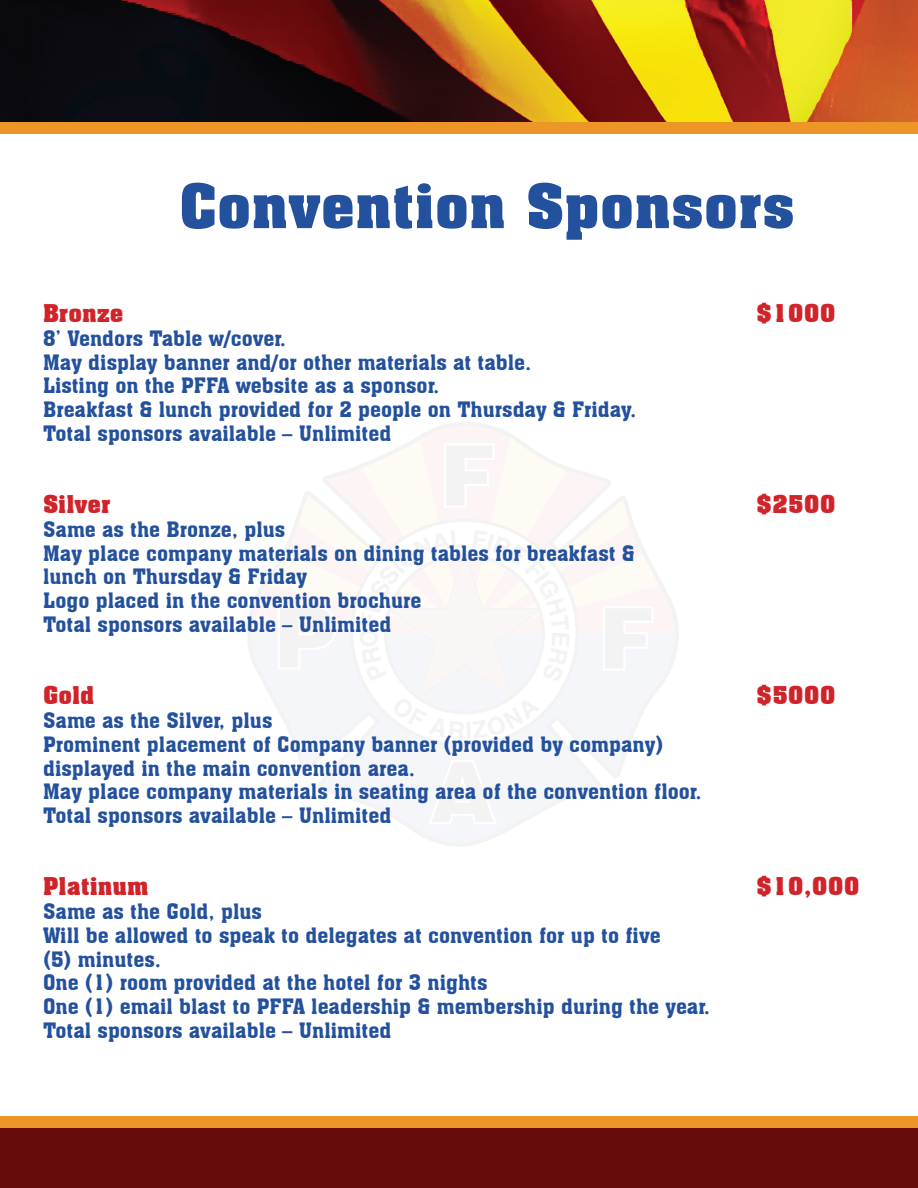
<style>
.page{position:relative;width:918px;height:1188px;background:#fff}
.page>*{position:absolute;margin:0;border:0;box-sizing:border-box;transform-origin:0 0}
.t1{font:700 60px "Aachen BT";color:#23519d}
.t2{font:700 23.85px "Aachen BT";color:#d1232a}
.t3{font:20.7px/23.9px "Aachen BT";color:#23519d}
</style>
<div class="page">
<svg style="left:272px;top:700px;width:378px;height:143px;fill:#f4f6fa"></svg>
<svg style="left:349px;top:700px;width:231px;height:49px"></svg>
<svg style="left:427px;top:759px;width:71px;height:67px"></svg>
<img style="left:0;top:0;width:918px;height:122px">
<div style="left:0;top:122px;width:918px;height:12px;background:#ee9527"></div>
<div style="left:0;top:1127px;width:918px;height:61px;background:#670c0b"></div>
<div style="left:0;top:1116px;width:918px;height:11px;background:#ee9527"></div>
<svg style="left:251px;top:426px;width:424px;height:274px"></svg>
<svg style="left:449px;top:721px;width:16px;height:18px"></svg>
<h1 class="t1" style="left:179px;top:169px;width:617px">Convention Sponsors</h1>
<p class="t2" style="left:43px;top:298px;width:82px">Bronze</p>
<p class="t2" style="left:756px;top:298px;width:81px">$1000</p>
<p class="t3" style="left:43px;top:326px;width:595px">8’ Vendors Table w/cover.<br>May display banner and/or other materials at table.<br>Listing on the PFFA website as a sponsor.<br>Breakfast &amp; lunch provided for 2 people on Thursday &amp; Friday.<br>Total sponsors available – Unlimited</p>
<p class="t2" style="left:43px;top:489px;width:69px">Silver</p>
<p class="t2" style="left:756px;top:489px;width:81px">$2500</p>
<p class="t3" style="left:43px;top:517px;width:593px">Same as the Bronze, plus<br>May place company materials on dining tables for breakfast &amp; lunch on Thursday &amp; Friday<br>Logo placed in the convention brochure<br>Total sponsors available – Unlimited</p>
<p class="t2" style="left:43px;top:680px;width:53px">Gold</p>
<p class="t2" style="left:756px;top:680px;width:81px">$5000</p>
<p class="t3" style="left:43px;top:708px;width:660px">Same as the Silver, plus<br>Prominent placement of Company banner (provided by company) displayed in the main convention area.<br>May place company materials in seating area of the convention floor.<br>Total sponsors available – Unlimited</p>
<p class="t2" style="left:43px;top:871px;width:107px">Platinum</p>
<p class="t2" style="left:756px;top:871px;width:105px">$10,000</p>
<p class="t3" style="left:43px;top:899px;width:669px">Same as the Gold, plus<br>Will be allowed to speak to delegates at convention for up to five<br>(5) minutes.<br>One (1) room provided at the hotel for 3 nights<br>One (1) email blast to PFFA leadership &amp; membership during the year.<br>Total sponsors available – Unlimited</p>
</div>
